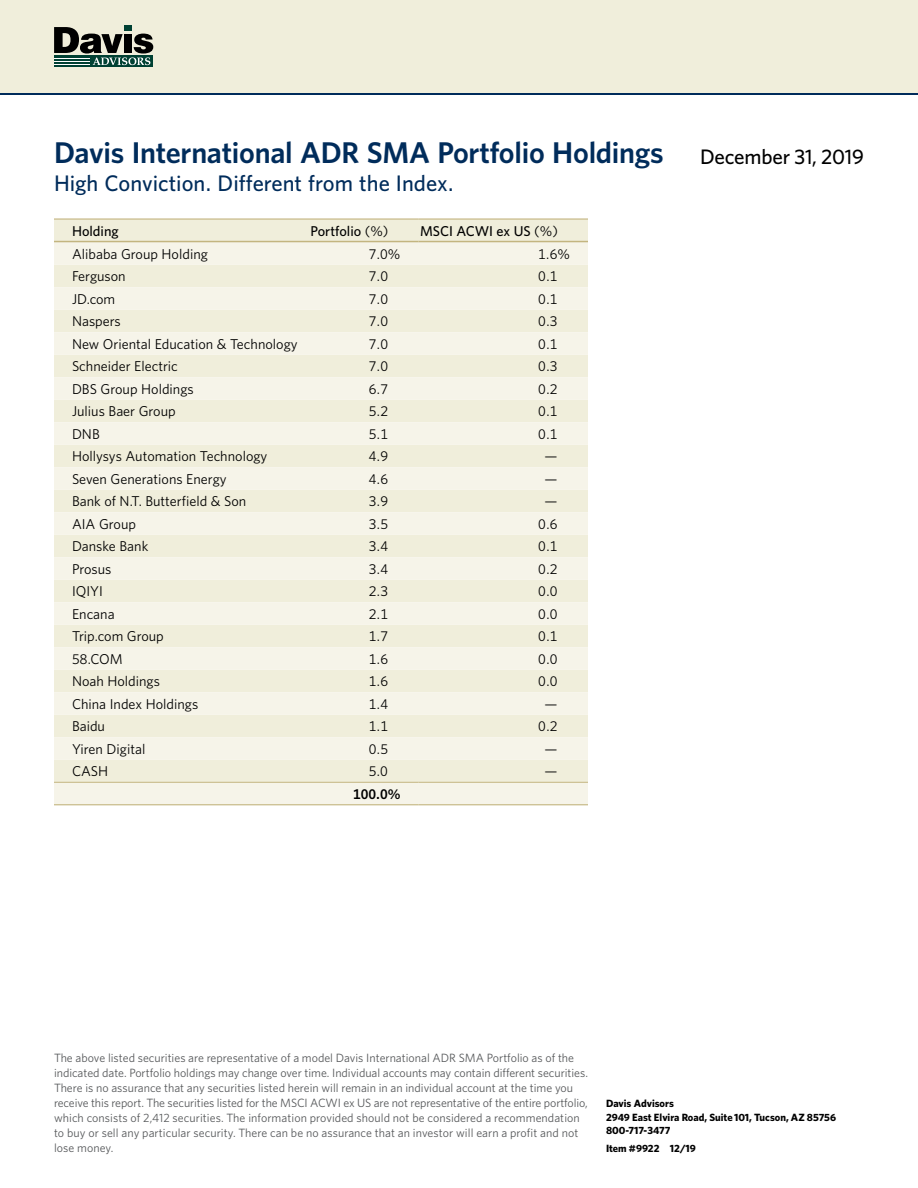
<style>
.page{position:relative;width:918px;height:1188px;background:#fff}
.page>*{position:absolute;margin:0;border:0;box-sizing:border-box;transform-origin:0 0}
.LC_Heading_1{font:600 30px "Whitney";letter-spacing:-.01em;color:#002c5b}
.LC_Heading_1-2{font:500 22.5px "Whitney";color:#002c5b}
.t1{font:500 21px "Whitney";letter-spacing:-.01em;color:#000}
.LCV_Holdings_copy{font:14.25px "Whitney";color:#000}
.t2{font:500 14.25px "Whitney";color:#000}
.t3{font:600 14.25px "Whitney";color:#000}
.AC_Holdings_copy{font:14.25px "Whitney";color:#000}
.Footnote_first{font:12px/15px "Whitney";color:#57595b}
.t4{font:700 10.5px/13.5px "Whitney";color:#000}
.s1{font-weight:400}
</style>
<div class="page">
<div style="left:0;top:0;width:918px;height:94px;background:#f0eedb"></div>
<hr style="left:0;top:94px;width:918px;height:1px;background:#002c5b">
<div style="left:124px;top:25px;width:8px;height:6px;background:#004133"></div>
<div style="left:54px;top:56px;width:99px;height:11px;background:#004133"></div>
<svg style="left:54px;top:27px;width:99px;height:38px"></svg>
<div style="left:54px;top:220px;width:534px;height:21px;background:#f0eedb"></div>
<svg style="left:54px;top:242px;width:534px;height:562px;background:#f3f1e2"></svg>
<hr style="left:54px;top:218px;width:255px;height:2px;background:#c3b580">
<hr style="left:54px;top:241px;width:255px;height:1px;background:#c3b580">
<hr style="left:309px;top:218px;width:109px;height:2px;background:#c3b580">
<hr style="left:309px;top:241px;width:109px;height:1px;background:#c3b580">
<hr style="left:418px;top:218px;width:170px;height:2px;background:#c3b580">
<hr style="left:418px;top:241px;width:170px;height:1px;background:#c3b580">
<hr style="left:54px;top:782px;width:255px;height:1px;background:#c3b580">
<hr style="left:54px;top:804px;width:255px;height:1px;background:#c3b580">
<hr style="left:309px;top:782px;width:109px;height:1px;background:#c3b580">
<hr style="left:309px;top:804px;width:109px;height:1px;background:#c3b580">
<hr style="left:418px;top:782px;width:170px;height:1px;background:#c3b580">
<hr style="left:418px;top:804px;width:170px;height:1px;background:#c3b580">
<p class="LC_Heading_1" style="left:54px;top:132px;width:611px">Davis International ADR SMA Portfolio Holdings</p>
<p class="LC_Heading_1-2" style="left:54px;top:168px;width:401px">High Conviction. Different from the Index.</p>
<p class="t2" style="left:72px;top:222px;width:48px">Holding</p>
<p class="t2" style="left:310px;top:222px;width:80px">Portfolio <span class="s1">(%)</span></p>
<p class="t2" style="left:420px;top:222px;width:140px">MSCI ACWI ex US <span class="s1">(%)</span></p>
<p class="LCV_Holdings_copy" style="left:72px;top:244px;width:137px">Alibaba Group Holding</p>
<p class="LCV_Holdings_copy" style="left:369px;top:244px;width:33px">7.0%</p>
<p class="LCV_Holdings_copy" style="left:538px;top:244px;width:33px">1.6%</p>
<p class="LCV_Holdings_copy" style="left:72px;top:267px;width:55px">Ferguson</p>
<p class="LCV_Holdings_copy" style="left:369px;top:267px;width:21px">7.0</p>
<p class="LCV_Holdings_copy" style="left:538px;top:267px;width:21px">0.1</p>
<p class="LCV_Holdings_copy" style="left:72px;top:289px;width:45px">JD.com</p>
<p class="LCV_Holdings_copy" style="left:369px;top:289px;width:21px">7.0</p>
<p class="LCV_Holdings_copy" style="left:538px;top:289px;width:21px">0.1</p>
<p class="LCV_Holdings_copy" style="left:72px;top:312px;width:50px">Naspers</p>
<p class="LCV_Holdings_copy" style="left:369px;top:312px;width:21px">7.0</p>
<p class="LCV_Holdings_copy" style="left:538px;top:312px;width:21px">0.3</p>
<p class="LCV_Holdings_copy" style="left:72px;top:334px;width:227px">New Oriental Education &amp; Technology</p>
<p class="LCV_Holdings_copy" style="left:369px;top:334px;width:21px">7.0</p>
<p class="LCV_Holdings_copy" style="left:538px;top:334px;width:21px">0.1</p>
<p class="LCV_Holdings_copy" style="left:72px;top:357px;width:107px">Schneider Electric</p>
<p class="LCV_Holdings_copy" style="left:369px;top:357px;width:21px">7.0</p>
<p class="LCV_Holdings_copy" style="left:538px;top:357px;width:21px">0.3</p>
<p class="LCV_Holdings_copy" style="left:72px;top:379px;width:123px">DBS Group Holdings</p>
<p class="LCV_Holdings_copy" style="left:369px;top:379px;width:21px">6.7</p>
<p class="LCV_Holdings_copy" style="left:538px;top:379px;width:21px">0.2</p>
<p class="LCV_Holdings_copy" style="left:72px;top:402px;width:105px">Julius Baer Group</p>
<p class="LCV_Holdings_copy" style="left:369px;top:402px;width:21px">5.2</p>
<p class="LCV_Holdings_copy" style="left:538px;top:402px;width:21px">0.1</p>
<p class="LCV_Holdings_copy" style="left:72px;top:424px;width:29px">DNB</p>
<p class="LCV_Holdings_copy" style="left:369px;top:424px;width:21px">5.1</p>
<p class="LCV_Holdings_copy" style="left:538px;top:424px;width:21px">0.1</p>
<p class="LCV_Holdings_copy" style="left:72px;top:447px;width:197px">Hollysys Automation Technology</p>
<p class="LCV_Holdings_copy" style="left:369px;top:447px;width:21px">4.9</p>
<p class="LCV_Holdings_copy" style="left:545px;top:447px;width:14px">—</p>
<p class="LCV_Holdings_copy" style="left:72px;top:469px;width:156px">Seven Generations Energy</p>
<p class="LCV_Holdings_copy" style="left:369px;top:469px;width:21px">4.6</p>
<p class="LCV_Holdings_copy" style="left:545px;top:469px;width:14px">—</p>
<p class="LCV_Holdings_copy" style="left:72px;top:492px;width:176px">Bank of N.T. Butterfield &amp; Son</p>
<p class="LCV_Holdings_copy" style="left:369px;top:492px;width:21px">3.9</p>
<p class="LCV_Holdings_copy" style="left:545px;top:492px;width:14px">—</p>
<p class="LCV_Holdings_copy" style="left:72px;top:514px;width:66px">AIA Group</p>
<p class="LCV_Holdings_copy" style="left:369px;top:514px;width:21px">3.5</p>
<p class="LCV_Holdings_copy" style="left:538px;top:514px;width:21px">0.6</p>
<p class="LCV_Holdings_copy" style="left:72px;top:537px;width:78px">Danske Bank</p>
<p class="LCV_Holdings_copy" style="left:369px;top:537px;width:21px">3.4</p>
<p class="LCV_Holdings_copy" style="left:538px;top:537px;width:21px">0.1</p>
<p class="LCV_Holdings_copy" style="left:72px;top:559px;width:41px">Prosus</p>
<p class="LCV_Holdings_copy" style="left:369px;top:559px;width:21px">3.4</p>
<p class="LCV_Holdings_copy" style="left:538px;top:559px;width:21px">0.2</p>
<p class="LCV_Holdings_copy" style="left:72px;top:582px;width:33px">IQIYI</p>
<p class="LCV_Holdings_copy" style="left:369px;top:582px;width:21px">2.3</p>
<p class="LCV_Holdings_copy" style="left:538px;top:582px;width:21px">0.0</p>
<p class="LCV_Holdings_copy" style="left:72px;top:604px;width:44px">Encana</p>
<p class="LCV_Holdings_copy" style="left:369px;top:604px;width:21px">2.1</p>
<p class="LCV_Holdings_copy" style="left:538px;top:604px;width:21px">0.0</p>
<p class="LCV_Holdings_copy" style="left:72px;top:627px;width:93px">Trip.com Group</p>
<p class="LCV_Holdings_copy" style="left:369px;top:627px;width:21px">1.7</p>
<p class="LCV_Holdings_copy" style="left:538px;top:627px;width:21px">0.1</p>
<p class="LCV_Holdings_copy" style="left:72px;top:649px;width:52px">58.COM</p>
<p class="LCV_Holdings_copy" style="left:369px;top:649px;width:21px">1.6</p>
<p class="LCV_Holdings_copy" style="left:538px;top:649px;width:21px">0.0</p>
<p class="LCV_Holdings_copy" style="left:72px;top:672px;width:90px">Noah Holdings</p>
<p class="LCV_Holdings_copy" style="left:369px;top:672px;width:21px">1.6</p>
<p class="LCV_Holdings_copy" style="left:538px;top:672px;width:21px">0.0</p>
<p class="LCV_Holdings_copy" style="left:72px;top:694px;width:128px">China Index Holdings</p>
<p class="LCV_Holdings_copy" style="left:369px;top:694px;width:21px">1.4</p>
<p class="LCV_Holdings_copy" style="left:545px;top:694px;width:14px">—</p>
<p class="LCV_Holdings_copy" style="left:72px;top:717px;width:35px">Baidu</p>
<p class="LCV_Holdings_copy" style="left:369px;top:717px;width:21px">1.1</p>
<p class="LCV_Holdings_copy" style="left:538px;top:717px;width:21px">0.2</p>
<p class="LCV_Holdings_copy" style="left:72px;top:739px;width:75px">Yiren Digital</p>
<p class="LCV_Holdings_copy" style="left:369px;top:739px;width:21px">0.5</p>
<p class="LCV_Holdings_copy" style="left:545px;top:739px;width:14px">—</p>
<p class="LCV_Holdings_copy" style="left:72px;top:762px;width:38px">CASH</p>
<p class="AC_Holdings_copy" style="left:369px;top:762px;width:21px">5.0</p>
<p class="LCV_Holdings_copy" style="left:545px;top:762px;width:14px">—</p>
<p class="t3" style="left:353px;top:784px;width:49px">100.0%</p>
<h3 class="t1" style="left:700px;top:143px;width:165px">December 31, 2019</h3>
<p class="Footnote_first" style="left:54px;top:1050px;width:536px">The above listed securities are representative of a model Davis International ADR SMA Portfolio as of the indicated date. Portfolio holdings may change over time. Individual accounts may contain different securities.<br>There is no assurance that any securities listed herein will remain in an individual account at the time you receive this report. The securities listed for the MSCI ACWI ex US are not representative of the entire portfolio, which consists of 2,412 securities. The information provided should not be considered a recommendation to buy or sell any particular security. There can be no assurance that an investor will earn a profit and not lose money.</p>
<p class="t4" style="left:606px;top:1096px;width:232px">Davis Advisors<br>2949 East Elvira Road, Suite 101, Tucson, AZ 85756<br>800-717-3477</p>
<p class="t4" style="left:606px;top:1141px;width:91px">Item #9922 12/19</p>
</div>
